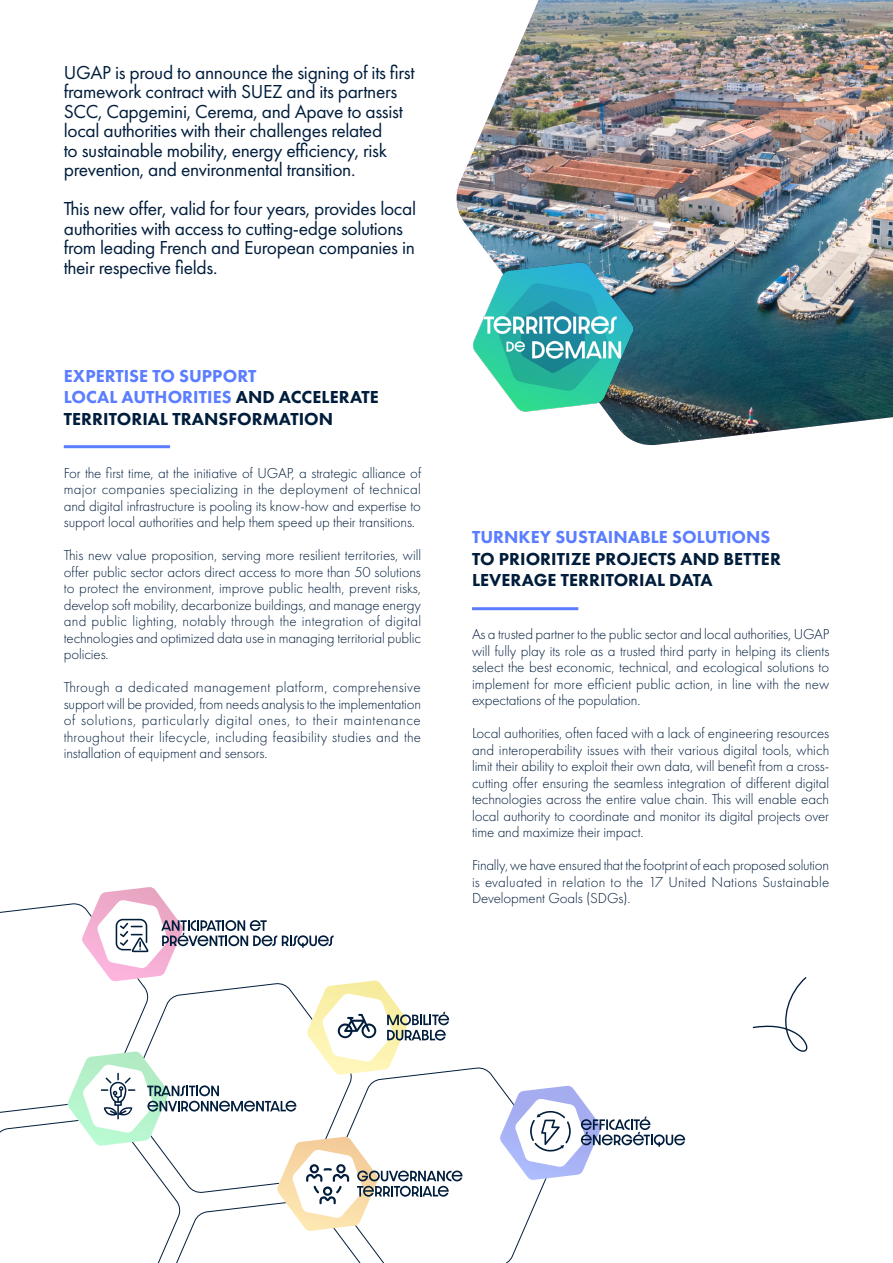
<style>
.page{position:relative;width:893px;height:1263px;background:#fff}
.page>*{position:absolute;margin:0;border:0;box-sizing:border-box;transform-origin:0 0}
.t1{font:19.5px/19.5px "Futura PT";letter-spacing:-.015em;color:#001d3c}
.t2{font:800 18px/21.6px "Futura PT";letter-spacing:.005em;color:#001d3c}
.t3{font:800 18px "Futura PT";letter-spacing:.005em;color:#5b7dff}
.t4{font:300 15px/16.5px "Futura PT";letter-spacing:-.005em;color:#001d3c;text-align:justify}
.s1{color:#5b7dff}
</style>
<div class="page">
<hr style="left:64px;top:445px;width:106px;height:3px;background:#5b7dff">
<hr style="left:472px;top:607px;width:106px;height:3px;background:#5b7dff">
<svg style="left:752px;top:977px;width:56px;height:75px"></svg>
<svg style="left:0;top:887px;width:685px;height:376px"></svg>
<img style="left:456px;top:0;width:437px;height:445px">
<img style="left:473px;top:262px;width:159px;height:150px">
<p class="t1" style="left:64px;top:62px;width:352px">UGAP is proud to announce the signing of its first framework contract with SUEZ and its partners SCC, Capgemini, Cerema, and Apave to assist local authorities with their challenges related<br>to sustainable mobility, energy efficiency, risk prevention, and environmental transition.</p>
<h1 class="t1" style="left:64px;top:199px;width:354px">This new offer, valid for four years, provides local authorities with access to cutting-edge solutions from leading French and European companies in their respective fields.</h1>
<p class="t2" style="left:64px;top:364px;width:316px"><span class="s1">EXPERTISE TO SUPPORT<br>LOCAL AUTHORITIES</span> AND ACCELERATE<br>TERRITORIAL TRANSFORMATION</p>
<p class="t4" style="left:64px;top:464px;width:359px">For the first time, at the initiative of UGAP, a strategic alliance of major companies specializing in the deployment of technical and digital infrastructure is pooling its know-how and expertise to support local authorities and help them speed up their transitions.</p>
<p class="t4" style="left:64px;top:547px;width:359px">This new value proposition, serving more resilient territories, will offer public sector actors direct access to more than 50 solutions to protect the environment, improve public health, prevent risks, develop soft mobility, decarbonize buildings, and manage energy and public lighting, notably through the integration of digital technologies and optimized data use in managing territorial public policies.</p>
<p class="t4" style="left:64px;top:679px;width:359px">Through a dedicated management platform, comprehensive support will be provided, from needs analysis to the implementation of solutions, particularly digital ones, to their maintenance throughout their lifecycle, including feasibility studies and the installation of equipment and sensors.</p>
<p class="t3" style="left:472px;top:526px;width:300px">TURNKEY SUSTAINABLE SOLUTIONS</p>
<p class="t2" style="left:472px;top:548px;width:310px">TO PRIORITIZE PROJECTS AND BETTER<br>LEVERAGE TERRITORIAL DATA</p>
<p class="t4" style="left:472px;top:626px;width:359px">As a trusted partner to the public sector and local authorities, UGAP will fully play its role as a trusted third party in helping its clients select the best economic, technical, and ecological solutions to implement for more efficient public action, in line with the new expectations of the population.</p>
<p class="t4" style="left:472px;top:725px;width:359px">Local authorities, often faced with a lack of engineering resources and interoperability issues with their various digital tools, which limit their ability to exploit their own data, will benefit from a cross&shy;cutting offer ensuring the seamless integration of different digital technologies across the entire value chain. This will enable each local authority to coordinate and monitor its digital projects over time and maximize their impact.</p>
<p class="t4" style="left:472px;top:857px;width:359px">Finally, we have ensured that the footprint of each proposed solution is evaluated in relation to the 17 United Nations Sustainable Development Goals (SDGs).</p>
</div>
